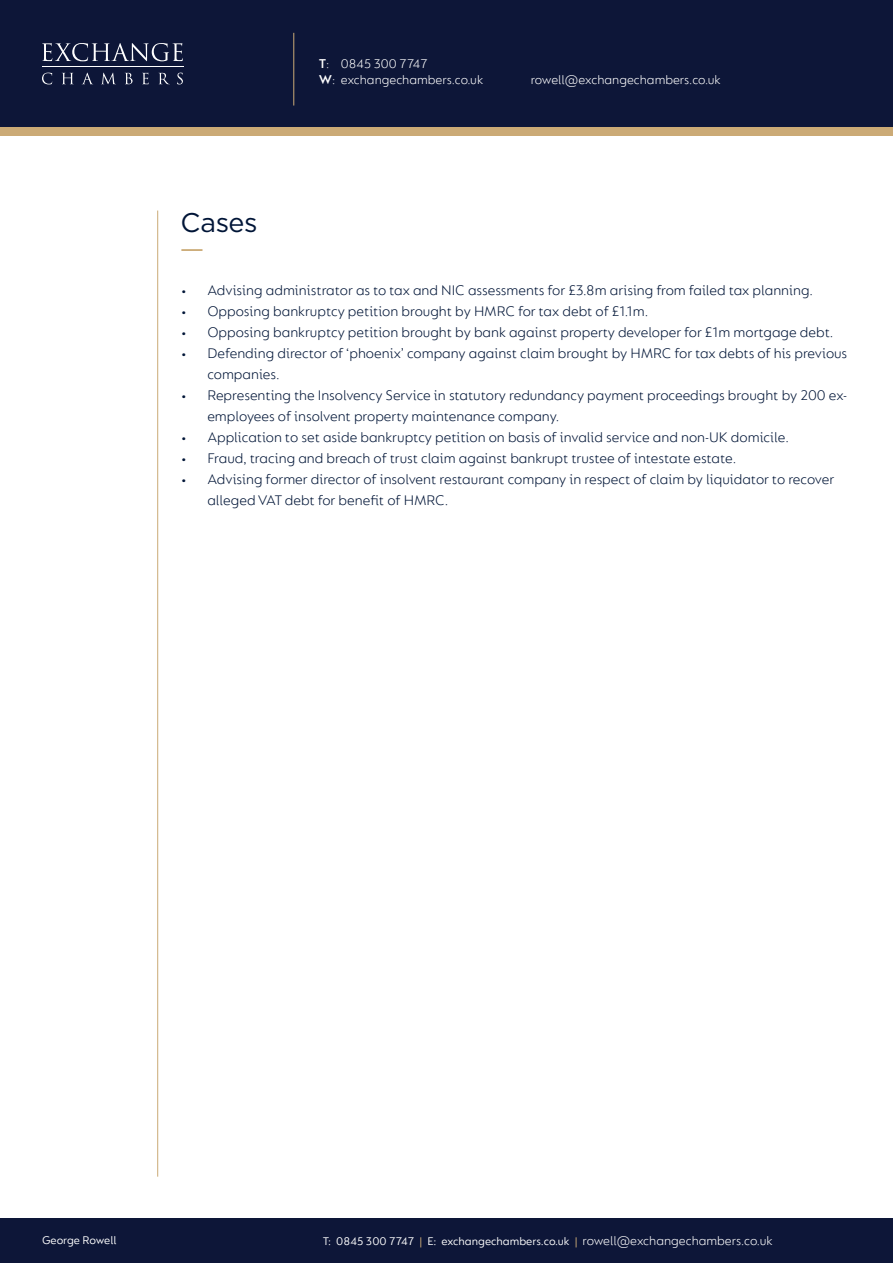
<style>
.page{position:relative;width:893px;height:1263px;background:#fff}
.page>*{position:absolute;margin:0;border:0;box-sizing:border-box;transform-origin:0 0}
.t1{font:27px "Gotham";letter-spacing:-.015em;color:#001537}
.t2{font:300 15px/21px "FS Lucas";color:#001537}
.t3{font:300 13.5px/16.2px "FS Lucas";color:#fff}
.t4{font:12px "FS Lucas";color:#fff}
.s1{font-weight:600}
.s2{color:#cbaa76}
</style>
<div class="page">
<div style="left:0;top:64px;width:893px;height:72px;background:#cbaa76"></div>
<div style="left:0;top:0;width:893px;height:127px;background:#0d1638"></div>
<div style="left:0;top:1219px;width:893px;height:44px;background:#0d1638"></div>
<hr style="left:42px;top:67px;width:142px;height:1px;background:#fff">
<svg style="left:42px;top:43px;width:141px;height:18px"></svg>
<svg style="left:42px;top:73px;width:10px;height:11px"></svg>
<svg style="left:62px;top:73px;width:11px;height:11px"></svg>
<svg style="left:82px;top:73px;width:11px;height:11px"></svg>
<svg style="left:102px;top:73px;width:13px;height:11px"></svg>
<svg style="left:125px;top:73px;width:8px;height:11px"></svg>
<svg style="left:142px;top:73px;width:7px;height:11px"></svg>
<svg style="left:159px;top:73px;width:10px;height:11px"></svg>
<svg style="left:177px;top:73px;width:6px;height:11px"></svg>
<hr style="left:293px;top:33px;width:1px;height:73px;background:#cbaa76">
<hr style="left:157px;top:211px;width:1px;height:966px;background:#cbaa76">
<hr style="left:181px;top:249px;width:21px;height:2px;background:#cbaa76">
<p class="t1" style="left:180px;top:205px;width:79px">Cases</p>
<p class="t3" style="left:319px;top:55px;width:166px"><span class="s1">T</span>: 0845 300 7747<br><span class="s1">W</span>: exchangechambers.co.uk</p>
<p class="t3" style="left:531px;top:71px;width:192px">rowell@exchangechambers.co.uk</p>
<p class="t2" style="left:180px;top:279px;width:634px">• Advising administrator as to tax and NIC assessments for £3.8m arising from failed tax planning.</p>
<p class="t2" style="left:180px;top:300px;width:470px">• Opposing bankruptcy petition brought by HMRC for tax debt of £1.1m.</p>
<p class="t2" style="left:180px;top:321px;width:655px">• Opposing bankruptcy petition brought by bank against property developer for £1m mortgage debt.</p>
<p class="t2" style="left:207px;top:342px;width:641px;text-indent:-27px">• Defending director of ‘phoenix’ company against claim brought by HMRC for tax debts of his previous companies.</p>
<p class="t2" style="left:207px;top:384px;width:641px;text-indent:-27px">• Representing the Insolvency Service in statutory redundancy payment proceedings brought by 200 ex&shy;employees of insolvent property maintenance company.</p>
<p class="t2" style="left:180px;top:426px;width:610px">• Application to set aside bankruptcy petition on basis of invalid service and non-UK domicile.</p>
<p class="t2" style="left:180px;top:447px;width:557px">• Fraud, tracing and breach of trust claim against bankrupt trustee of intestate estate.</p>
<p class="t2" style="left:207px;top:468px;width:628px;text-indent:-27px">• Advising former director of insolvent restaurant company in respect of claim by liquidator to recover alleged VAT debt for benefit of HMRC.</p>
<p class="t3" style="left:583px;top:1233px;width:192px">rowell@exchangechambers.co.uk</p>
<p class="t4" style="left:42px;top:1233px;width:76px">George Rowell</p>
<p class="t4" style="left:323px;top:1235px;width:256px">T: 0845 300 7747 <span class="s2">|</span> E: exchangechambers.co.uk <span class="s2">|</span></p>
</div>
